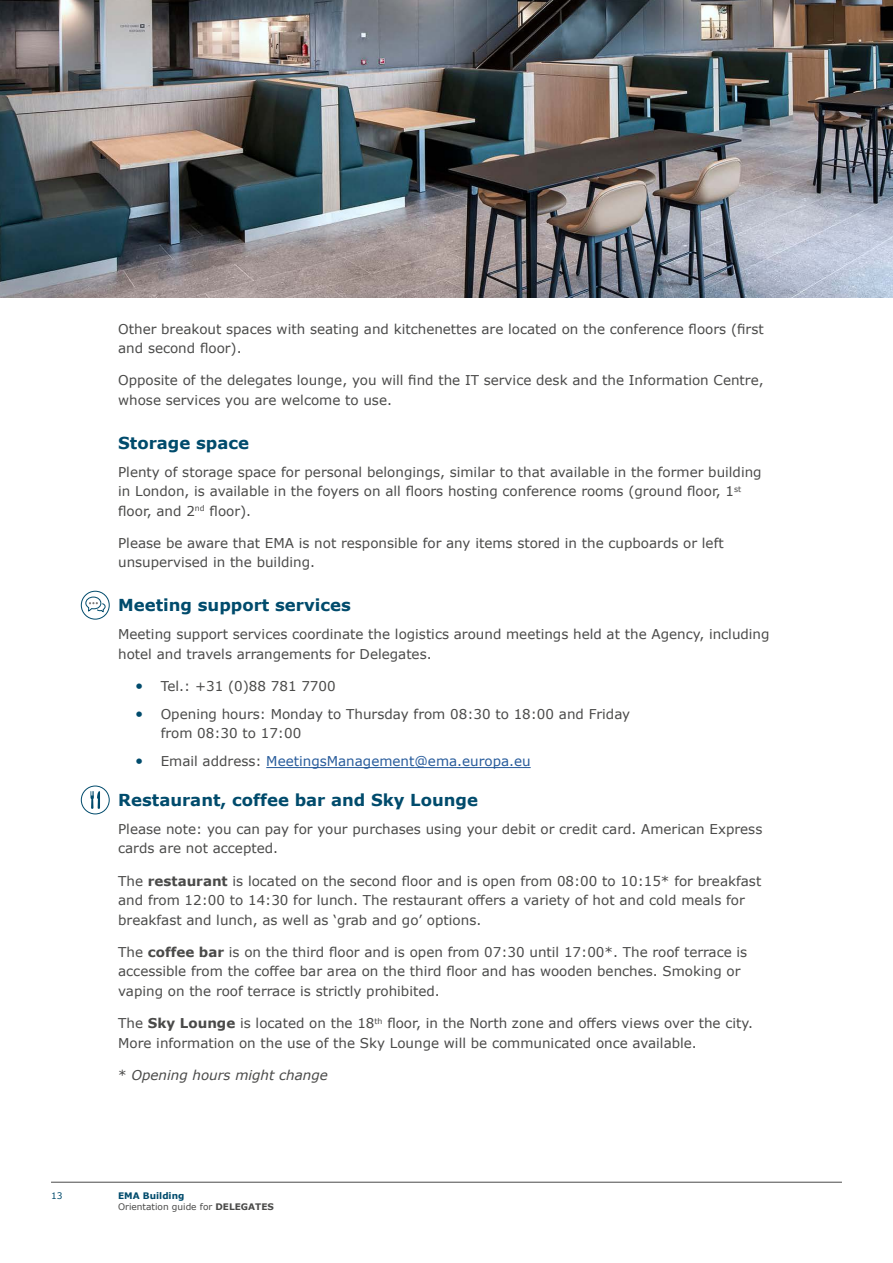
<style>
.page{position:relative;width:893px;height:1263px;background:#fff}
.page>*{position:absolute;margin:0;border:0;box-sizing:border-box;transform-origin:0 0}
.i_title3{font:700 16.5px "Verdana";color:#004b6c}
.body{font:13.5px/19.5px "Verdana";color:#4a4a49}
.t1{font:13.5px "Verdana";color:#275b9b}
.body-2{font:italic 13.5px "Verdana";color:#4a4a49}
.t2{font:9px/10.5px "Verdana";color:#4a4a49}
.t3{font:9px "Verdana";color:#004b6c}
.s1{font-size:15px;color:#004b6c}
.s2{color:#4a4a49}
.s3{font-weight:700}
.s4{font-style:normal}
.s5{font-weight:700;color:#004b6c}
</style>
<div class="page">
<hr style="left:51px;top:1182px;width:791px;height:1px;background:#4a4a49">
<hr style="left:266px;top:767px;width:265px;height:1px;background:#275b9b">
<svg style="left:80px;top:590px;width:30px;height:30px"></svg>
<div style="left:81px;top:785px;width:29px;height:29px;border:1px solid #004b6c;border-radius:50%"></div>
<svg style="left:91px;top:791px;width:9px;height:18px"></svg>
<img style="left:0;top:0;width:893px;height:298px">
<p class="body" style="left:118px;top:319px;width:647px">Other breakout spaces with seating and kitchenettes are located on the conference floors (first and second floor).</p>
<p class="body" style="left:118px;top:370px;width:647px">Opposite of the delegates lounge, you will find the IT service desk and the Information Centre, whose services you are welcome to use.</p>
<p class="i_title3" style="left:118px;top:432px;width:132px">Storage space</p>
<p class="body" style="left:118px;top:462px;width:645px">Plenty of storage space for personal belongings, similar to that available in the former building in London, is available in the foyers on all floors hosting conference rooms (ground floor, 1<sup>st </sup>floor, and 2<sup>nd</sup> floor).</p>
<p class="body" style="left:118px;top:533px;width:607px">Please be aware that EMA is not responsible for any items stored in the cupboards or left unsupervised in the building.</p>
<p class="i_title3" style="left:118px;top:594px;width:234px">Meeting support services</p>
<p class="body" style="left:118px;top:624px;width:653px">Meeting support services coordinate the logistics around meetings held at the Agency, including hotel and travels arrangements for Delegates.</p>
<p class="body" style="left:135px;top:676px;width:202px"><span class="s1">•</span> Tel.: +31 (0)88 781 7700</p>
<p class="body" style="left:161px;top:704px;width:471px;text-indent:-26px"><span class="s1">•</span> Opening hours: Monday to Thursday from 08:30 to 18:00 and Friday from 08:30 to 17:00</p>
<p class="t1" style="left:135px;top:752px;width:397px"><span class="s1">•</span> <span class="s2">Email address:</span> MeetingsManagement@ema.europa.eu</p>
<p class="i_title3" style="left:118px;top:789px;width:361px">Restaurant, coffee bar and Sky Lounge</p>
<p class="body" style="left:118px;top:819px;width:646px">Please note: you can pay for your purchases using your debit or credit card. American Express cards are not accepted.</p>
<p class="body" style="left:118px;top:871px;width:645px">The <span class="s3">restaurant</span> is located on the second floor and is open from 08:00 to 10:15* for breakfast and from 12:00 to 14:30 for lunch. The restaurant offers a variety of hot and cold meals for breakfast and lunch, as well as ‘grab and go’ options.</p>
<p class="body" style="left:118px;top:942px;width:631px">The <span class="s3">coffee bar</span> is on the third floor and is open from 07:30 until 17:00*. The roof terrace is accessible from the coffee bar area on the third floor and has wooden benches. Smoking or vaping on the roof terrace is strictly prohibited.</p>
<p class="body" style="left:118px;top:1013px;width:636px">The <span class="s3">Sky Lounge</span> is located on the 18<sup>th</sup> floor, in the North zone and offers views over the city.<br>More information on the use of the Sky Lounge will be communicated once available.</p>
<p class="body-2" style="left:118px;top:1066px;width:211px"><span class="s4">*</span> Opening hours might change</p>
<p class="t3" style="left:51px;top:1189px;width:13px">13</p>
<p class="t2" style="left:118px;top:1190px;width:157px"><span class="s5">EMA Building<br></span>Orientation guide for <span class="s3">DELEGATES</span></p>
</div>
